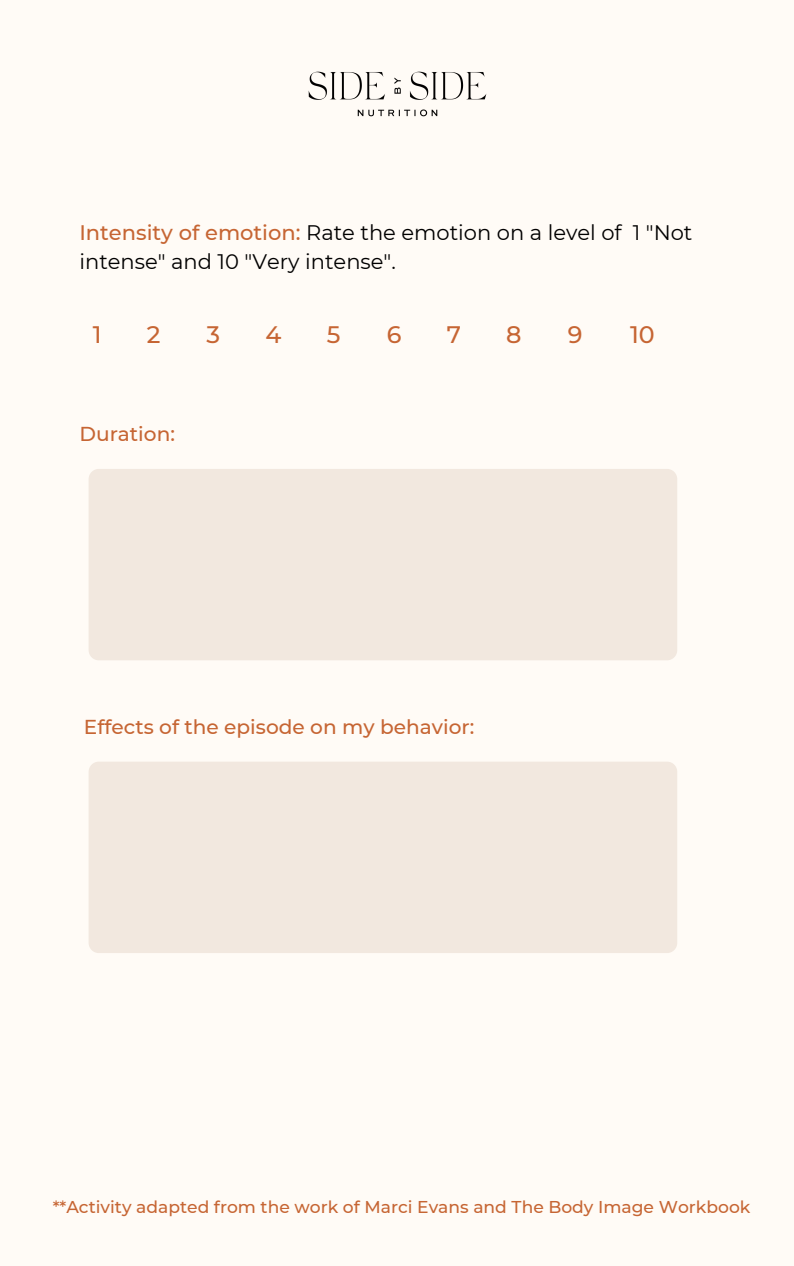
<style>
.page{position:relative;width:794px;height:1266px;background:#fff}
.page>*{position:absolute;margin:0;border:0;box-sizing:border-box;transform-origin:0 0}
.t1{font:500 23.85px "Montserrat";color:#c66533}
.t2{font:21px/29.2px "Montserrat";color:#000}
.t3{font:500 20.1px "Montserrat";color:#c66533}
.t4{font:500 17.1px "Montserrat";color:#c66533}
.s1{font-weight:500;color:#c66533}
</style>
<div class="page">
<div style="left:0;top:0;width:793px;height:1266px;background:#fffbf6"></div>
<div style="left:89px;top:469px;width:588px;height:191px;background:#f2e8df;border-radius:10px"></div>
<div style="left:89px;top:761px;width:588px;height:192px;background:#f2e8df;border-radius:10px"></div>
<img style="left:308px;top:71px;width:179px;height:46px">
<p class="t2" style="left:79px;top:217px;width:614px"><span class="s1">Intensity of emotion:</span> Rate the emotion on a level of 1 "Not intense" and 10 "Very intense".</p>
<p class="t1" style="left:93px;top:320px;width:10px">1</p>
<p class="t1" style="left:147px;top:320px;width:15px">2</p>
<p class="t1" style="left:206px;top:320px;width:15px">3</p>
<p class="t1" style="left:265px;top:320px;width:17px">4</p>
<p class="t1" style="left:326px;top:320px;width:15px">5</p>
<p class="t1" style="left:386px;top:320px;width:16px">6</p>
<p class="t1" style="left:447px;top:320px;width:16px">7</p>
<p class="t1" style="left:506px;top:320px;width:17px">8</p>
<p class="t1" style="left:567px;top:320px;width:16px">9</p>
<p class="t1" style="left:629px;top:320px;width:26px">10</p>
<p class="t3" style="left:79px;top:421px;width:97px">Duration:</p>
<p class="t3" style="left:84px;top:715px;width:391px">Effects of the episode on my behavior:</p>
<p class="t4" style="left:53px;top:1196px;width:698px">**Activity adapted from the work of Marci Evans and The Body Image Workbook</p>
</div>
